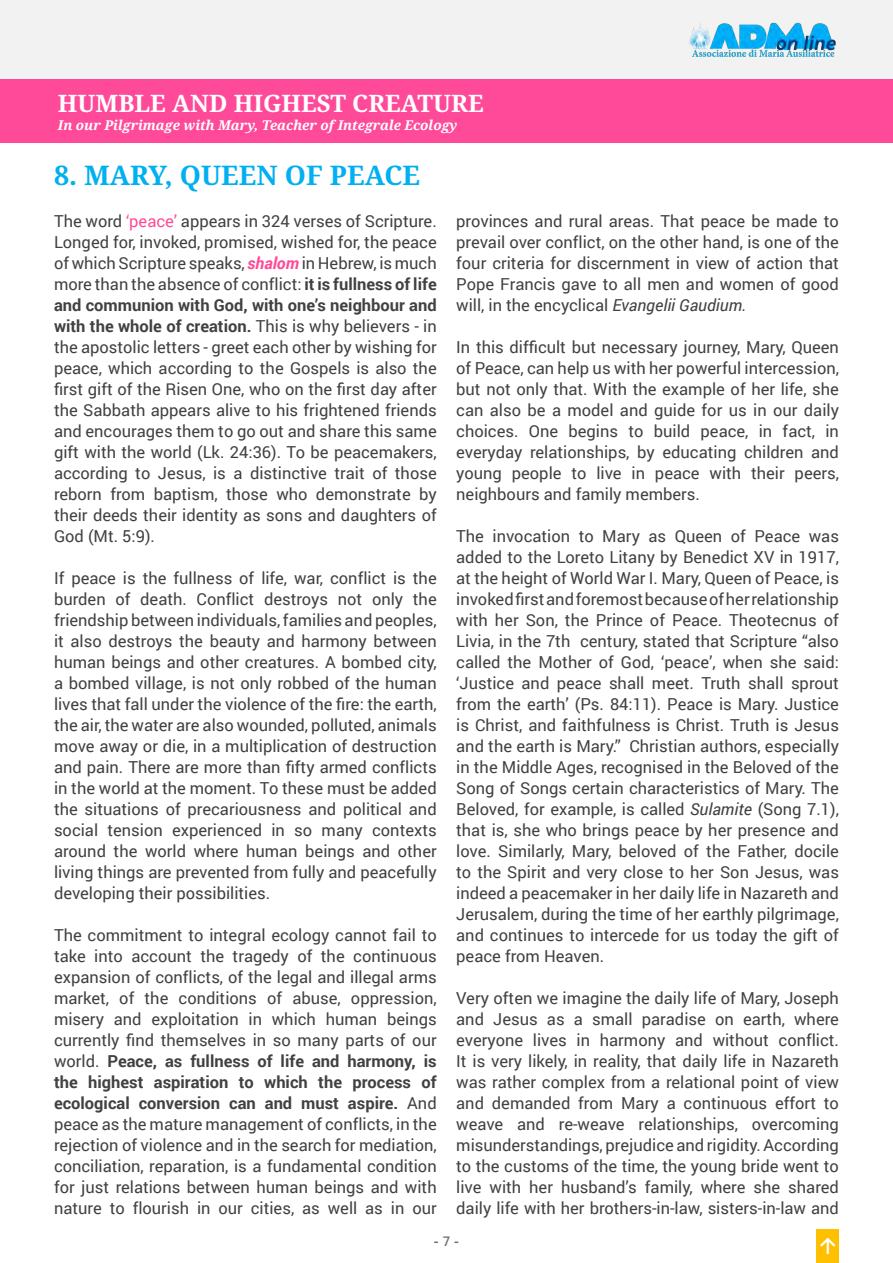
<style>
.page{position:relative;width:893px;height:1263px;background:#fff}
.page>*{position:absolute;margin:0;border:0;box-sizing:border-box;transform-origin:0 0}
.t1{font:700 27px "Noto Serif";color:#00b0f0}
.t2{font:700 24px "Noto Serif";color:#fff}
.t3{font:16.5px/21px "Roboto";color:#414042;text-align:justify}
.t4{font:italic 700 13.5px "Noto Serif";color:#fff}
.t5{font:700 13.5px "Segoe UI";color:#6d6e70}
.s1{color:#ff4a99}
.s2{font-weight:700;font-style:italic;color:#ff4a99}
.s3{font-weight:700}
.s4{font-style:italic}
.s5{font-weight:600}
</style>
<div class="page">
<div style="left:0;top:0;width:893px;height:80px;background:#f2f2f2"></div>
<img style="left:689px;top:22px;width:147px;height:35px">
<div style="left:816px;top:1229px;width:23px;height:34px;background:#ffc000"></div>
<svg style="left:820px;top:1237px;width:16px;height:17px"></svg>
<div style="left:0;top:80px;width:893px;height:62px;background:#ff4a99"></div>
<p class="t2" style="left:58px;top:86px;width:427px">HUMBLE AND HIGHEST CREATURE</p>
<p class="t4" style="left:58px;top:116px;width:401px">In our Pilgrimage with Mary, Teacher of Integrale Ecology</p>
<p class="t1" style="left:54px;top:156px;width:368px">8. MARY, QUEEN OF PEACE</p>
<p class="t3" style="left:54px;top:210px;width:384px">The word <span class="s1">‘peace’</span> appears in 324 verses of Scripture.<br>Longed for, invoked, promised, wished for, the peace of which Scripture speaks, <span class="s2">shalom</span> in Hebrew, is much more than the absence of conflict: <span class="s3">it is fullness of life and communion with God, with one’s neighbour and with the whole of creation.</span> This is why believers - in the apostolic letters - greet each other by wishing for peace, which according to the Gospels is also the first gift of the Risen One, who on the first day after the Sabbath appears alive to his frightened friends and encourages them to go out and share this same gift with the world (Lk. 24:36). To be peacemakers, according to Jesus, is a distinctive trait of those reborn from baptism, those who demonstrate by their deeds their identity as sons and daughters of God (Mt. 5:9).</p>
<p class="t3" style="left:54px;top:567px;width:384px">If peace is the fullness of life, war, conflict is the burden of death. Conflict destroys not only the friendship between individuals, families and peoples, it also destroys the beauty and harmony between human beings and other creatures. A bombed city, a bombed village, is not only robbed of the human lives that fall under the violence of the fire: the earth, the air, the water are also wounded, polluted, animals move away or die, in a multiplication of destruction and pain. There are more than fifty armed conflicts in the world at the moment. To these must be added the situations of precariousness and political and social tension experienced in so many contexts around the world where human beings and other living things are prevented from fully and peacefully developing their possibilities.</p>
<p class="t3" style="left:54px;top:924px;width:384px">The commitment to integral ecology cannot fail to take into account the tragedy of the continuous expansion of conflicts, of the legal and illegal arms market, of the conditions of abuse, oppression, misery and exploitation in which human beings currently find themselves in so many parts of our world. <span class="s3">Peace, as fullness of life and harmony, is the highest aspiration to which the process of ecological conversion can and must aspire.</span> And peace as the mature management of conflicts, in the rejection of violence and in the search for mediation, conciliation, reparation, is a fundamental condition for just relations between human beings and with nature to flourish in our cities, as well as in our</p>
<p class="t3" style="left:456px;top:210px;width:384px">provinces and rural areas. That peace be made to prevail over conflict, on the other hand, is one of the four criteria for discernment in view of action that Pope Francis gave to all men and women of good will, in the encyclical <span class="s4">Evangelii Gaudium.</span></p>
<p class="t3" style="left:456px;top:336px;width:384px">In this difficult but necessary journey, Mary, Queen of Peace, can help us with her powerful intercession, but not only that. With the example of her life, she can also be a model and guide for us in our daily choices. One begins to build peace, in fact, in everyday relationships, by educating children and young people to live in peace with their peers, neighbours and family members.</p>
<p class="t3" style="left:456px;top:525px;width:384px">The invocation to Mary as Queen of Peace was added to the Loreto Litany by Benedict XV in 1917, at the height of World War I. Mary, Queen of Peace, is invoked first and foremost because of her relationship with her Son, the Prince of Peace. Theotecnus of Livia, in the 7th century, stated that Scripture “also called the Mother of God, ‘peace’, when she said: ‘Justice and peace shall meet. Truth shall sprout from the earth’ (Ps. 84:11). Peace is Mary. Justice is Christ, and faithfulness is Christ. Truth is Jesus and the earth is Mary.” Christian authors, especially in the Middle Ages, recognised in the Beloved of the Song of Songs certain characteristics of Mary. The Beloved, for example, is called <span class="s4">Sulamite</span> (Song 7.1), that is, she who brings peace by her presence and love. Similarly, Mary, beloved of the Father, docile to the Spirit and very close to her Son Jesus, was indeed a peacemaker in her daily life in Nazareth and Jerusalem, during the time of her earthly pilgrimage, and continues to intercede for us today the gift of peace from Heaven.</p>
<p class="t3" style="left:456px;top:987px;width:384px">Very often we imagine the daily life of Mary, Joseph and Jesus as a small paradise on earth, where everyone lives in harmony and without conflict.<br>It is very likely, in reality, that daily life in Nazareth was rather complex from a relational point of view and demanded from Mary a continuous effort to weave and re-weave relationships, overcoming misunderstandings, prejudice and rigidity. According to the customs of the time, the young bride went to live with her husband’s family, where she shared daily life with her brothers-in-law, sisters-in-law and</p>
<p class="t5" style="left:434px;top:1229px;width:27px">- <span class="s5">7</span> -</p>
</div>
